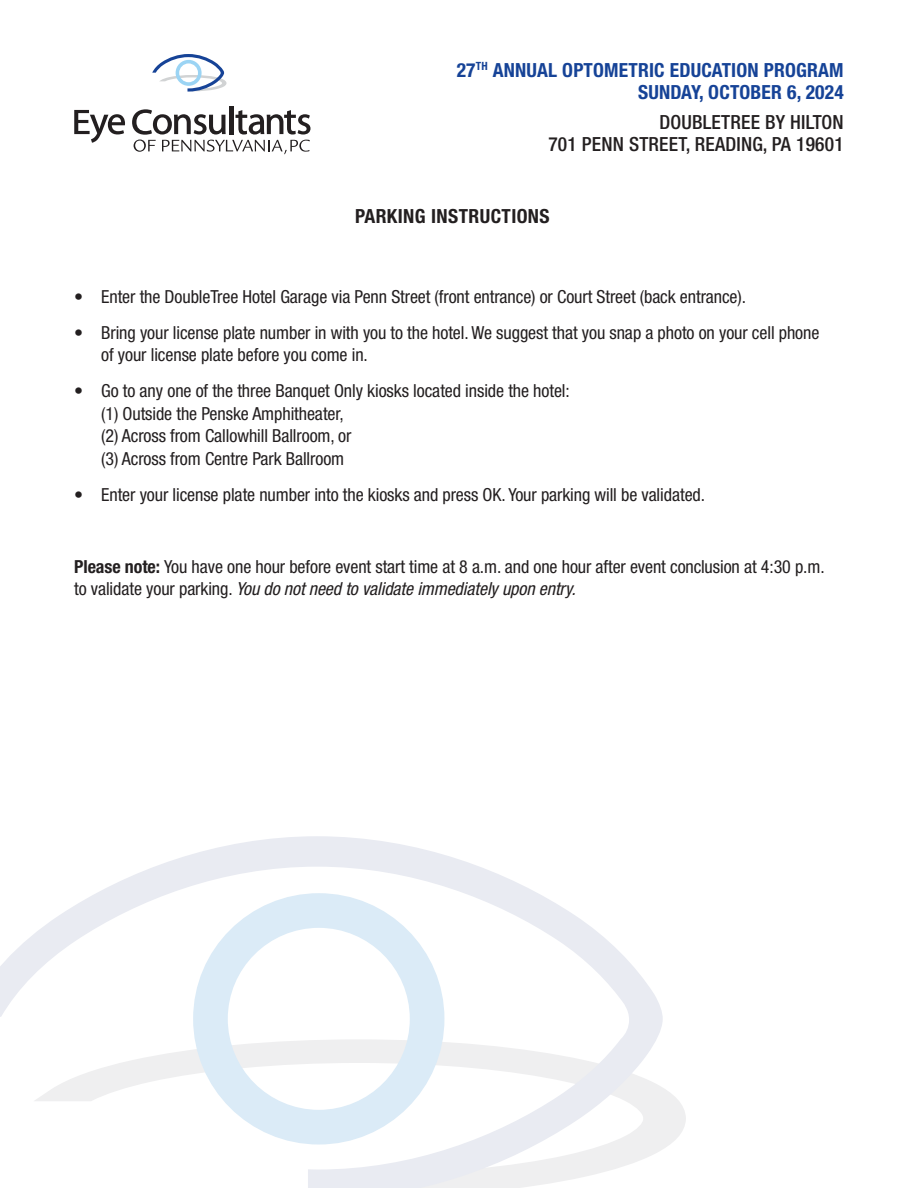
<style>
.page{position:relative;width:918px;height:1188px;background:#fff}
.page>*{position:absolute;margin:0;border:0;box-sizing:border-box;transform-origin:0 0}
.Heading{font:700 condensed 19.5px/22.5px "Helvetica Neue LT Std";letter-spacing:.01em;color:#164397;text-align:right}
.Heading-2{font:500 condensed 19.5px/22.5px "Helvetica Neue LT Std";letter-spacing:.01em;color:#231f20;text-align:right}
.Heading-3{font:700 condensed 19.5px "Helvetica Neue LT Std";letter-spacing:.02em;color:#231f20}
.Body_Copy{font:condensed 18px/22.5px "Helvetica Neue LT Std";letter-spacing:-.005em;color:#231f20}
.s1{font-weight:700}
.s2{font-style:italic}
</style>
<div class="page">
<svg style="left:663px;top:1088px;width:23px;height:61px"></svg>
<svg style="left:0;top:836px;width:663px;height:352px"></svg>
<hr style="left:229px;top:106px;width:4px;height:28px;background:#231f20">
<svg style="left:74px;top:110px;width:51px;height:33px"></svg>
<svg style="left:132px;top:109px;width:178px;height:45px"></svg>
<svg style="left:152px;top:54px;width:75px;height:38px"></svg>
<p class="Heading" style="left:457px;top:59px;width:389px">27<sup>TH</sup> ANNUAL OPTOMETRIC EDUCATION PROGRAM<br>SUNDAY, OCTOBER 6, 2024</p>
<p class="Heading-2" style="left:548px;top:110px;width:297px">DOUBLETREE BY HILTON<br>701 PENN STREET, READING, PA 19601</p>
<p class="Heading-3" style="left:355px;top:205px;width:196px">PARKING INSTRUCTIONS</p>
<p class="Body_Copy" style="left:74px;top:285px;width:673px">• Enter the DoubleTree Hotel Garage via Penn Street (front entrance) or Court Street (back entrance).</p>
<p class="Body_Copy" style="left:101px;top:321px;width:720px;text-indent:-27px">• Bring your license plate number in with you to the hotel. We suggest that you snap a photo on your cell phone of your license plate before you come in.</p>
<p class="Body_Copy" style="left:101px;top:380px;width:470px;text-indent:-27px">• Go to any one of the three Banquet Only kiosks located inside the hotel: (1) Outside the Penske Amphitheater,<br>(2) Across from Callowhill Ballroom, or<br>(3) Across from Centre Park Ballroom</p>
<p class="Body_Copy" style="left:74px;top:483px;width:632px">• Enter your license plate number into the kiosks and press OK. Your parking will be validated.</p>
<p class="Body_Copy" style="left:74px;top:555px;width:752px"><span class="s1">Please note:</span> You have one hour before event start time at 8 a.m. and one hour after event conclusion at 4:30 p.m. to validate your parking. <span class="s2">You do not need to validate immediately upon entry.</span></p>
</div>
